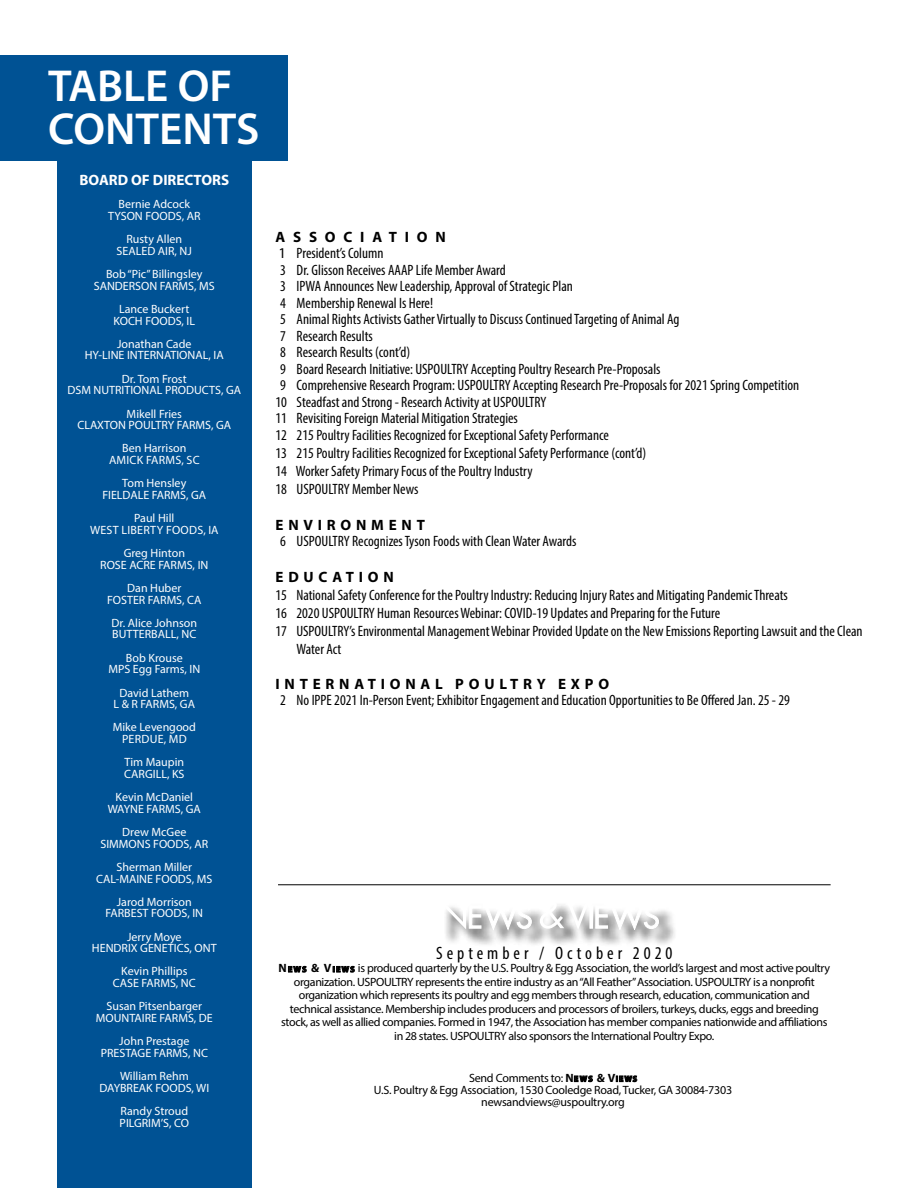
<style>
.page{position:relative;width:918px;height:1188px;background:#fff}
.page>*{position:absolute;margin:0;border:0;box-sizing:border-box;transform-origin:0 0}
.t1{font:600 45px/43.5px "Myriad Pro";color:#fff}
.t2{font:condensed 18px "Myriad Pro";letter-spacing:.22em;color:#000}
.t3{font:condensed 15px/18px "Myriad Pro";color:#000}
.t4{font:700 15px "Myriad Pro";letter-spacing:.32em;color:#000}
.t5{font:700 15px "Myriad Pro";color:#fff}
.t6{font:700 15px "Myriad Pro";letter-spacing:.52em;color:#000}
.t7{font:12px/11.7px "Myriad Pro";color:#fff;text-align:center}
.t8{font:12px/13.5px "Myriad Pro";letter-spacing:-.03em;color:#000;text-align:center}
.t9{font:12px/11.7px "Myriad Pro";letter-spacing:.02em;color:#fff;text-align:center}
.s1{font-stretch:normal}
.s2{font-weight:700}
.s3{font-weight:700;font-size:8.4px}
</style>
<div class="page">
<hr style="left:278px;top:884px;width:553px;height:1px;background:#000">
<div style="left:443px;top:903px;width:234px;height:44px;background:#000;opacity:.75"></div>
<svg style="left:443px;top:903px;width:89px;height:27px"></svg>
<svg style="left:540px;top:903px;width:119px;height:27px"></svg>
<div style="left:0;top:55px;width:288px;height:106px;background:#005294"></div>
<div style="left:57px;top:161px;width:195px;height:1027px;background:#005294"></div>
<h1 class="t1" style="left:48px;top:63px;width:213px">TABLE OF<br>CONTENTS</h1>
<p class="t5" style="left:79px;top:170px;width:151px">BOARD OF DIRECTORS</p>
<p class="t7" style="left:108px;top:198px;width:94px">Bernie Adcock<br>TYSON FOODS, AR</p>
<p class="t7" style="left:117px;top:233px;width:77px">Rusty Allen<br>SEALED AIR, NJ</p>
<p class="t7" style="left:94px;top:268px;width:122px">Bob “Pic” Billingsley<br>SANDERSON FARMS, MS</p>
<p class="t7" style="left:113px;top:303px;width:83px">Lance Buckert<br>KOCH FOODS, IL</p>
<p class="t7" style="left:85px;top:338px;width:140px">Jonathan Cade<br>HY-LINE INTERNATIONAL, IA</p>
<p class="t7" style="left:67px;top:373px;width:175px">Dr. Tom Frost<br>DSM NUTRITIONAL PRODUCTS, GA</p>
<p class="t7" style="left:77px;top:407px;width:155px">Mikell Fries<br>CLAXTON POULTRY FARMS, GA</p>
<p class="t7" style="left:109px;top:442px;width:92px">Ben Harrison<br>AMICK FARMS, SC</p>
<p class="t7" style="left:102px;top:477px;width:105px">Tom Hensley<br>FIELDALE FARMS, GA</p>
<p class="t9" style="left:90px;top:512px;width:130px">Paul Hill<br>WEST LIBERTY FOODS, IA</p>
<p class="t7" style="left:100px;top:547px;width:110px">Greg Hinton<br>ROSE ACRE FARMS, IN</p>
<p class="t7" style="left:107px;top:582px;width:96px">Dan Huber<br>FOSTER FARMS, CA</p>
<p class="t7" style="left:112px;top:617px;width:87px;text-align:left">Dr. Alice Johnson<br>BUTTERBALL, NC</p>
<p class="t7" style="left:108px;top:652px;width:93px">Bob Krouse<br>MPS Egg Farms, IN</p>
<p class="t7" style="left:114px;top:686px;width:83px">David Lathem<br>L &amp; R FARMS, GA</p>
<p class="t7" style="left:113px;top:721px;width:85px">Mike Levengood<br>PERDUE, MD</p>
<p class="t7" style="left:124px;top:756px;width:62px;text-align:left">Tim Maupin<br>CARGILL, KS</p>
<p class="t7" style="left:108px;top:791px;width:95px">Kevin McDaniel<br>WAYNE FARMS, GA</p>
<p class="t7" style="left:100px;top:826px;width:109px">Drew McGee<br>SIMMONS FOODS, AR</p>
<p class="t7" style="left:96px;top:861px;width:118px">Sherman Miller<br>CAL-MAINE FOODS, MS</p>
<p class="t7" style="left:106px;top:896px;width:99px">Jarod Morrison<br>FARBEST FOODS, IN</p>
<p class="t7" style="left:92px;top:931px;width:126px">Jerry Moye<br>HENDRIX GENETICS, ONT</p>
<p class="t7" style="left:113px;top:965px;width:84px">Kevin Phillips<br>CASE FARMS, NC</p>
<p class="t7" style="left:96px;top:1000px;width:118px">Susan Pitsenbarger<br>MOUNTAIRE FARMS, DE</p>
<p class="t7" style="left:101px;top:1035px;width:109px">John Prestage<br>PRESTAGE FARMS, NC</p>
<p class="t7" style="left:99px;top:1070px;width:111px">William Rehm<br>DAYBREAK FOODS, WI</p>
<p class="t7" style="left:120px;top:1105px;width:71px;text-align:left">Randy Stroud<br>PILGRIM’S, CO</p>
<p class="t6" style="left:276px;top:227px;width:172px">ASSOCIATION</p>
<p class="t3" style="left:279px;top:244px;width:106px"><span class="s1">1</span> President’s Column</p>
<p class="t3" style="left:280px;top:261px;width:227px">3 Dr. Glisson Receives AAAP Life Member Award</p>
<p class="t3" style="left:280px;top:277px;width:294px">3 IPWA Announces New Leadership, Approval of Strategic Plan</p>
<p class="t3" style="left:280px;top:294px;width:155px">4 Membership Renewal Is Here!</p>
<p class="t3" style="left:280px;top:310px;width:401px">5 Animal Rights Activists Gather Virtually to Discuss Continued Targeting of Animal Ag</p>
<p class="t3" style="left:280px;top:327px;width:94px">7 Research Results</p>
<p class="t3" style="left:280px;top:343px;width:132px">8 Research Results (cont’d)</p>
<p class="t3" style="left:280px;top:360px;width:382px">9 Board Research Initiative: USPOULTRY Accepting Poultry Research Pre-Proposals</p>
<p class="t3" style="left:280px;top:376px;width:521px">9 Comprehensive Research Program: USPOULTRY Accepting Research Pre-Proposals for 2021 Spring Competition</p>
<p class="t3" style="left:275px;top:393px;width:272px">10 Steadfast and Strong - Research Activity at USPOULTRY</p>
<p class="t3" style="left:275px;top:409px;width:244px">11 Revisiting Foreign Material Mitigation Strategies</p>
<p class="t3" style="left:275px;top:426px;width:335px">12 215 Poultry Facilities Recognized for Exceptional Safety Performance</p>
<p class="t3" style="left:275px;top:444px;width:372px">13 215 Poultry Facilities Recognized for Exceptional Safety Performance (cont’d)<br>14 Worker Safety Primary Focus of the Poultry Industry<br>18 USPOULTRY Member News</p>
<p class="t4" style="left:276px;top:515px;width:151px">ENVIRONMENT</p>
<p class="t3" style="left:280px;top:532px;width:298px">6 USPOULTRY Recognizes Tyson Foods with Clean Water Awards</p>
<p class="t4" style="left:276px;top:567px;width:120px">EDUCATION</p>
<p class="t3" style="left:275px;top:586px;width:514px">15 National Safety Conference for the Poultry Industry: Reducing Injury Rates and Mitigating Pandemic Threats</p>
<p class="t3" style="left:275px;top:604px;width:446px">16 2020 USPOULTRY Human Resources Webinar: COVID-19 Updates and Preparing for the Future</p>
<p class="t3" style="left:275px;top:622px;width:589px">17 USPOULTRY’s Environmental Management Webinar Provided Update on the New Emissions Reporting Lawsuit and the Clean</p>
<p class="t3" style="left:297px;top:640px;width:46px">Water Act</p>
<p class="t4" style="left:276px;top:674px;width:335px">INTERNATIONAL POULTRY EXPO</p>
<p class="t3" style="left:280px;top:691px;width:511px">2 No IPPE 2021 In-Person Event; Exhibitor Engagement and Education Opportunities to Be Offered Jan. 25 - 29</p>
<p class="t2" style="left:436px;top:942px;width:238px">September / October 2020</p>
<p class="t8" style="left:279px;top:961px;width:553px"><span class="s2">N</span> <span class="s3">E W S</span> <span class="s2">&amp; V</span> <span class="s3">I E W S</span> is produced quarterly by the U.S. Poultry &amp; Egg Association, the world’s largest and most active poultry organization. USPOULTRY represents the entire industry as an “All Feather” Association. USPOULTRY is a nonprofit organization which represents its poultry and egg members through research, education, communication and technical assistance. Membership includes producers and processors of broilers, turkeys, ducks, eggs and breeding stock, as well as allied companies. Formed in 1947, the Association has member companies nationwide and affiliations in 28 states. USPOULTRY also sponsors the International Poultry Expo.</p>
<p class="t8" style="left:374px;top:1071px;width:360px;line-height:12px">Send Comments to: <span class="s2">N</span><span class="s3">E W S</span> <span class="s2">&amp; V</span><span class="s3">IE WS<br></span>U.S. Poultry &amp; Egg Association, 1530 Cooledge Road, Tucker, GA 30084-7303 newsandviews@uspoultry.org</p>
</div>
